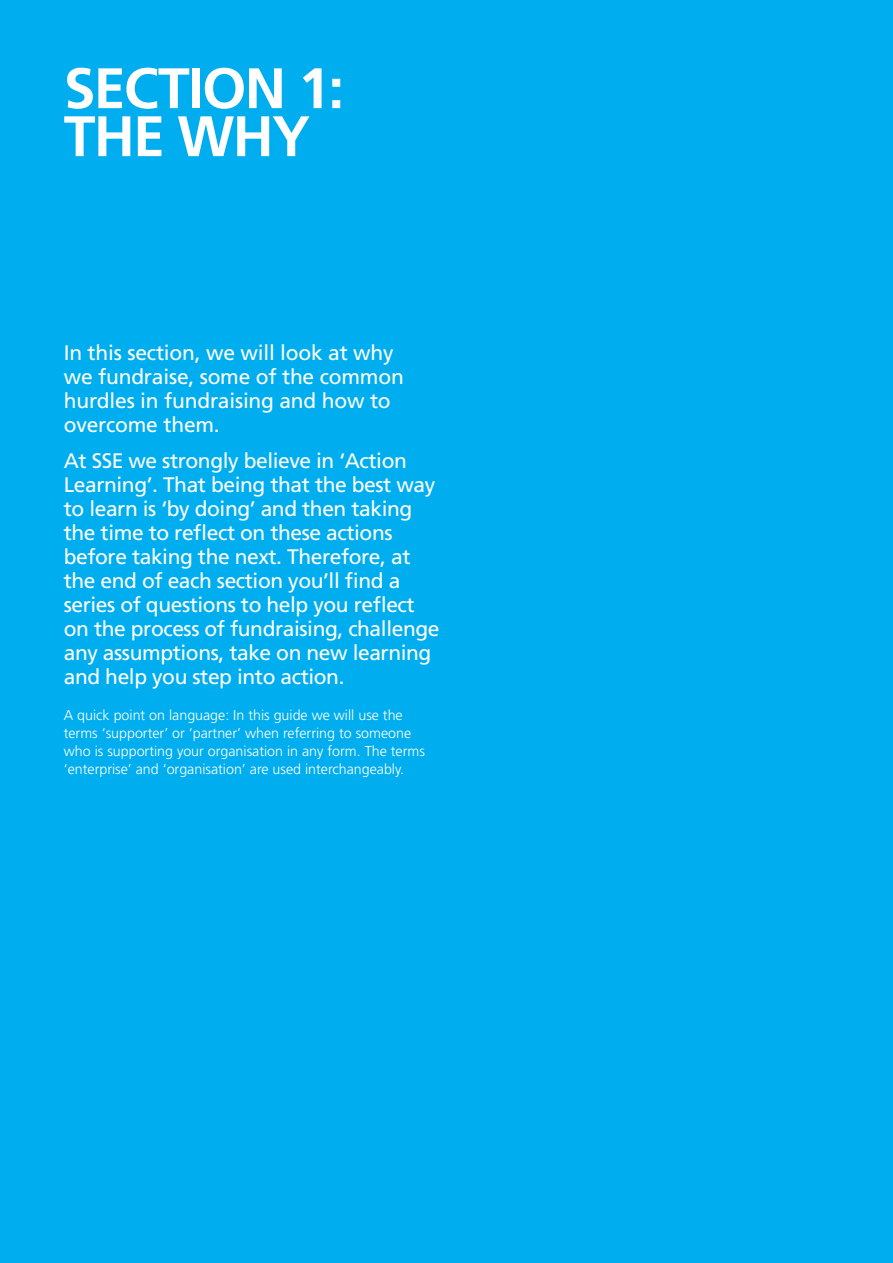
<style>
.page{position:relative;width:893px;height:1263px;background:#00aeef}
.page>*{position:absolute;margin:0;border:0;box-sizing:border-box;transform-origin:0 0}
.t1{font:700 57px/48px "Frutiger";letter-spacing:-.03em;color:#fff}
.t2{font:21px/24px "Frutiger";letter-spacing:-.02em;color:#fff}
.t3{font:300 14.25px/18px "Frutiger";color:#fff}
</style>
<div class="page">
<h1 class="t1" style="left:64px;top:64px;width:282px">SECTION 1:<br>THE WHY</h1>
<p class="t2" style="left:64px;top:341px;width:342px">In this section, we will look at why we fundraise, some of the common hurdles in fundraising and how to overcome them.</p>
<p class="t2" style="left:64px;top:449px;width:377px">At SSE we strongly believe in ‘Action Learning’. That being that the best way to learn is ‘by doing’ and then taking the time to reflect on these actions before taking the next. Therefore, at the end of each section you’ll find a series of questions to help you reflect on the process of fundraising, challenge any assumptions, take on new learning and help you step into action.</p>
<p class="t3" style="left:64px;top:706px;width:363px">A quick point on language: In this guide we will use the terms ‘supporter’ or ‘partner’ when referring to someone who is supporting your organisation in any form. The terms ‘enterprise’ and ‘organisation’ are used interchangeably.</p>
</div>
